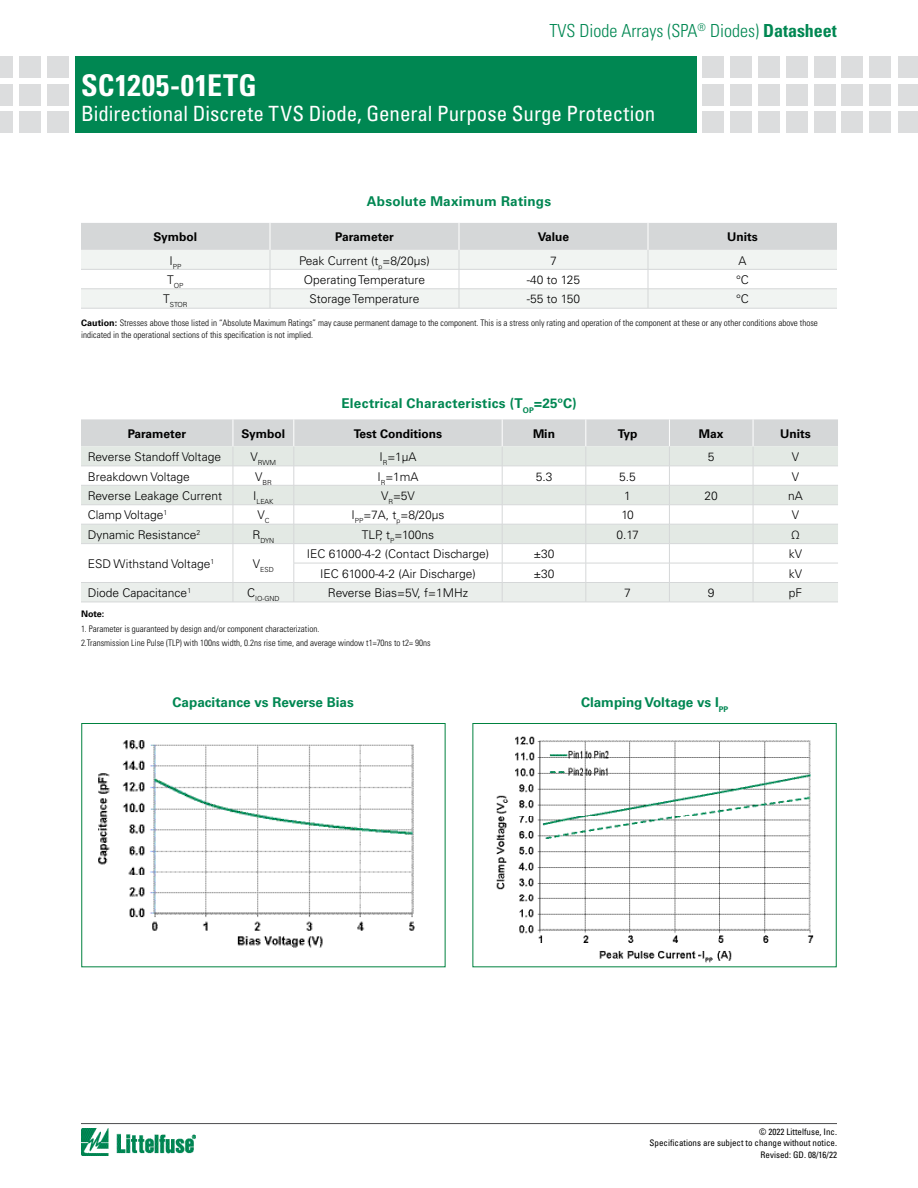
<style>
.page{position:relative;width:918px;height:1188px;background:#fff}
.page>*{position:absolute;margin:0;border:0;box-sizing:border-box;transform-origin:0 0}
.t1{font:700 condensed 30px "Univers LT Std";letter-spacing:.01em;color:#fff}
.t2{font:condensed 21px "Univers LT Std";color:#fff}
.t3{font:300 condensed 18px "Univers LT Std";color:#008752}
.t4{font:700 13.5px "Univers LT Std";letter-spacing:.015em;color:#008752}
.t5{font:300 12px "Univers LT Std";color:#000}
.t6{font:700 12px "Univers LT Std";color:#000}
.t7{font:300 condensed 9px/12px "Univers LT Std";color:#000}
.t8{font:condensed 9px/10.8px "Univers LT Std";color:#000;text-align:right}
.t9{font:700 9px "Univers LT Std";color:#000}
.t10{font:300 7.05px "Univers LT Std";color:#000}
.s1{font-weight:700}
.s2{font-weight:700;font-stretch:normal}
</style>
<div class="page">
<div style="left:870px;top:56px;width:21px;height:21px;background:#dcddde"></div>
<div style="left:870px;top:84px;width:21px;height:21px;background:#dcddde"></div>
<div style="left:870px;top:112px;width:21px;height:21px;background:#dcddde"></div>
<div style="left:703px;top:56px;width:21px;height:21px;background:#dcddde"></div>
<div style="left:703px;top:84px;width:21px;height:21px;background:#dcddde"></div>
<div style="left:703px;top:112px;width:21px;height:21px;background:#dcddde"></div>
<div style="left:730px;top:56px;width:22px;height:21px;background:#dcddde"></div>
<div style="left:730px;top:84px;width:22px;height:21px;background:#dcddde"></div>
<div style="left:730px;top:112px;width:22px;height:21px;background:#dcddde"></div>
<div style="left:786px;top:56px;width:21px;height:21px;background:#dcddde"></div>
<div style="left:786px;top:84px;width:21px;height:21px;background:#dcddde"></div>
<div style="left:786px;top:112px;width:21px;height:21px;background:#dcddde"></div>
<div style="left:758px;top:56px;width:22px;height:21px;background:#dcddde"></div>
<div style="left:758px;top:84px;width:22px;height:21px;background:#dcddde"></div>
<div style="left:758px;top:112px;width:22px;height:21px;background:#dcddde"></div>
<div style="left:814px;top:56px;width:21px;height:21px;background:#dcddde"></div>
<div style="left:814px;top:84px;width:21px;height:21px;background:#dcddde"></div>
<div style="left:814px;top:112px;width:21px;height:21px;background:#dcddde"></div>
<div style="left:842px;top:56px;width:21px;height:21px;background:#dcddde"></div>
<div style="left:842px;top:84px;width:21px;height:21px;background:#dcddde"></div>
<div style="left:842px;top:112px;width:21px;height:21px;background:#dcddde"></div>
<div style="left:898px;top:56px;width:20px;height:21px;background:#dcddde"></div>
<div style="left:898px;top:84px;width:20px;height:21px;background:#dcddde"></div>
<div style="left:898px;top:112px;width:20px;height:21px;background:#dcddde"></div>
<div style="left:75px;top:56px;width:622px;height:77px;background:#008752"></div>
<div style="left:47px;top:56px;width:21px;height:21px;background:#dcddde"></div>
<div style="left:47px;top:84px;width:21px;height:21px;background:#dcddde"></div>
<div style="left:47px;top:112px;width:21px;height:21px;background:#dcddde"></div>
<div style="left:19px;top:56px;width:21px;height:21px;background:#dcddde"></div>
<div style="left:19px;top:84px;width:21px;height:21px;background:#dcddde"></div>
<div style="left:19px;top:112px;width:21px;height:21px;background:#dcddde"></div>
<div style="left:0;top:56px;width:13px;height:21px;background:#dcddde"></div>
<div style="left:0;top:84px;width:13px;height:21px;background:#dcddde"></div>
<div style="left:0;top:112px;width:13px;height:21px;background:#dcddde"></div>
<hr style="left:81px;top:1123px;width:756px;height:1px;background:#4d4d4f">
<img style="left:81px;top:1129px;width:115px;height:26px">
<svg style="left:81px;top:223px;width:756px;height:85px"></svg>
<hr style="left:81px;top:308px;width:189px;height:1px;background:#d5d7d8">
<hr style="left:270px;top:308px;width:189px;height:1px;background:#d5d7d8">
<hr style="left:459px;top:308px;width:189px;height:1px;background:#d5d7d8">
<hr style="left:648px;top:308px;width:189px;height:1px;background:#d5d7d8">
<svg style="left:81px;top:419px;width:757px;height:183px"></svg>
<hr style="left:81px;top:602px;width:152px;height:1px;background:#d5d7d8">
<hr style="left:233px;top:602px;width:61px;height:1px;background:#d5d7d8">
<hr style="left:294px;top:602px;width:208px;height:1px;background:#d5d7d8">
<hr style="left:502px;top:602px;width:84px;height:1px;background:#d5d7d8">
<hr style="left:586px;top:602px;width:83px;height:1px;background:#d5d7d8">
<hr style="left:669px;top:602px;width:84px;height:1px;background:#d5d7d8">
<hr style="left:753px;top:602px;width:85px;height:1px;background:#d5d7d8">
<img style="left:98px;top:740px;width:317px;height:208px">
<div style="left:81px;top:723px;width:365px;height:244px;border:1px solid #00823f"></div>
<img style="left:496px;top:736px;width:317px;height:227px">
<div style="left:472px;top:723px;width:365px;height:244px;border:1px solid #00823f"></div>
<h3 class="t3" style="left:549px;top:20px;width:289px">TVS Diode Arrays (SPA<sup>®</sup> Diodes) <span class="s1">Datasheet</span></h3>
<h1 class="t1" style="left:81px;top:67px;width:177px">SC1205-01ETG</h1>
<h2 class="t2" style="left:81px;top:100px;width:576px">Bidirectional Discrete TVS Diode, General Purpose Surge Protection</h2>
<h3 class="t4" style="left:367px;top:193px;width:186px">Absolute Maximum Ratings</h3>
<h3 class="t6" style="left:154px;top:230px;width:45px">Symbol</h3>
<h3 class="t6" style="left:335px;top:230px;width:60px">Parameter</h3>
<h3 class="t6" style="left:538px;top:230px;width:33px">Value</h3>
<h3 class="t6" style="left:727px;top:230px;width:32px">Units</h3>
<p class="t10" style="left:169px;top:262px;width:13px"><sup>I</sup>PP</p>
<h3 class="t5" style="left:299px;top:253px;width:132px">Peak Current (t<sub>p</sub>=8/20μs)</h3>
<h3 class="t5" style="left:550px;top:253px;width:8px">7</h3>
<h3 class="t5" style="left:739px;top:253px;width:10px">A</h3>
<p class="t10" style="left:167px;top:281px;width:18px"><sup>T</sup>OP</p>
<h3 class="t5" style="left:304px;top:273px;width:123px">Operating Temperature</h3>
<h3 class="t5" style="left:527px;top:273px;width:55px">-40 to 125</h3>
<h3 class="t5" style="left:736px;top:273px;width:14px">°C</h3>
<p class="t10" style="left:163px;top:301px;width:26px"><sup>T</sup>STOR</p>
<h3 class="t5" style="left:309px;top:292px;width:112px">Storage Temperature</h3>
<h3 class="t5" style="left:527px;top:292px;width:55px">-55 to 150</h3>
<h3 class="t5" style="left:736px;top:292px;width:14px">°C</h3>
<p class="t7" style="left:81px;top:317px;width:738px"><span class="s2">Caution:</span> Stresses above those listed in “Absolute Maximum Ratings” may cause permanent damage to the component. This is a stress only rating and operation of the component at these or any other conditions above those indicated in the operational sections of this specification is not implied.</p>
<h3 class="t4" style="left:341px;top:395px;width:237px">Electrical Characteristics (T<sub>OP</sub>=25ºC)</h3>
<h3 class="t6" style="left:128px;top:427px;width:60px">Parameter</h3>
<h3 class="t6" style="left:241px;top:427px;width:45px">Symbol</h3>
<h3 class="t6" style="left:354px;top:427px;width:90px">Test Conditions</h3>
<h3 class="t6" style="left:533px;top:427px;width:23px">Min</h3>
<h3 class="t6" style="left:618px;top:427px;width:21px">Typ</h3>
<h3 class="t6" style="left:699px;top:427px;width:26px">Max</h3>
<h3 class="t6" style="left:780px;top:427px;width:32px">Units</h3>
<h3 class="t5" style="left:88px;top:450px;width:135px">Reverse Standoff Voltage</h3>
<p class="t10" style="left:251px;top:458px;width:27px"><sup>V</sup>RWM</p>
<h3 class="t5" style="left:379px;top:450px;width:39px">I<sub>R</sub>=1μA</h3>
<h3 class="t5" style="left:708px;top:450px;width:8px">5</h3>
<h3 class="t5" style="left:792px;top:450px;width:9px">V</h3>
<h3 class="t5" style="left:88px;top:469px;width:104px">Breakdown Voltage</h3>
<p class="t10" style="left:255px;top:478px;width:18px"><sup>V</sup>BR</p>
<h3 class="t5" style="left:377px;top:469px;width:43px">I<sub>R</sub>=1mA</h3>
<h3 class="t5" style="left:536px;top:469px;width:18px">5.3</h3>
<h3 class="t5" style="left:619px;top:469px;width:18px">5.5</h3>
<h3 class="t5" style="left:792px;top:469px;width:9px">V</h3>
<h3 class="t5" style="left:88px;top:489px;width:136px">Reverse Leakage Current</h3>
<p class="t10" style="left:253px;top:497px;width:22px"><sup>I</sup>LEAK</p>
<h3 class="t5" style="left:381px;top:489px;width:35px">V<sub>R</sub>=5V</h3>
<h3 class="t5" style="left:624px;top:489px;width:8px">1</h3>
<h3 class="t5" style="left:705px;top:489px;width:15px">20</h3>
<h3 class="t5" style="left:788px;top:489px;width:16px">nA</h3>
<h3 class="t5" style="left:88px;top:508px;width:81px">Clamp Voltage<sup>1</sup></h3>
<h3 class="t5" style="left:257px;top:508px;width:13px">V<sub>C</sub></h3>
<h3 class="t5" style="left:352px;top:508px;width:94px">I<sub>PP</sub>=7A, t<sub>p</sub>=8/20μs</h3>
<h3 class="t5" style="left:621px;top:508px;width:14px">10</h3>
<h3 class="t5" style="left:792px;top:508px;width:9px">V</h3>
<h3 class="t5" style="left:88px;top:527px;width:114px">Dynamic Resistance<sup>2</sup></h3>
<p class="t10" style="left:252px;top:536px;width:23px"><sup>R</sup>DYN</p>
<h3 class="t5" style="left:362px;top:527px;width:74px">TLP, t<sub>P</sub>=100ns</h3>
<h3 class="t5" style="left:616px;top:527px;width:24px">0.17</h3>
<h3 class="t5" style="left:791px;top:527px;width:10px">Ω</h3>
<h3 class="t5" style="left:88px;top:557px;width:128px">ESD Withstand Voltage<sup>1</sup></h3>
<p class="t10" style="left:253px;top:565px;width:22px"><sup>V</sup>ESD</p>
<h3 class="t5" style="left:307px;top:547px;width:184px">IEC 61000-4-2 (Contact Discharge)</h3>
<h3 class="t5" style="left:533px;top:547px;width:23px">±30</h3>
<h3 class="t5" style="left:789px;top:547px;width:15px">kV</h3>
<h3 class="t5" style="left:320px;top:566px;width:157px">IEC 61000-4-2 (Air Discharge)</h3>
<h3 class="t5" style="left:533px;top:566px;width:23px">±30</h3>
<h3 class="t5" style="left:789px;top:566px;width:15px">kV</h3>
<h3 class="t5" style="left:88px;top:586px;width:105px">Diode Capacitance<sup>1</sup></h3>
<p class="t10" style="left:247px;top:594px;width:34px"><sup>C</sup>IO-GND</p>
<h3 class="t5" style="left:328px;top:586px;width:142px">Reverse Bias=5V, f=1MHz</h3>
<h3 class="t5" style="left:624px;top:586px;width:8px">7</h3>
<h3 class="t5" style="left:708px;top:586px;width:8px">9</h3>
<h3 class="t5" style="left:789px;top:586px;width:15px">pF</h3>
<p class="t9" style="left:81px;top:609px;width:25px">Note:</p>
<p class="t7" style="left:81px;top:621px;width:351px;line-height:14.1px">1. Parameter is guaranteed by design and/or component characterization.<br>2.Transmission Line Pulse (TLP) with 100ns width, 0.2ns rise time, and average window t1=70ns to t2= 90ns</p>
<h3 class="t4" style="left:173px;top:695px;width:183px">Capacitance vs Reverse Bias</h3>
<h3 class="t4" style="left:581px;top:695px;width:149px">Clamping Voltage vs I<sub>PP</sub></h3>
<p class="t8" style="left:650px;top:1126px;width:189px">© 2022 Littelfuse, Inc.<br>Specifications are subject to change without notice.</p>
<p class="t8" style="left:761px;top:1149px;width:78px">Revised: GD. 08/16/22</p>
</div>
